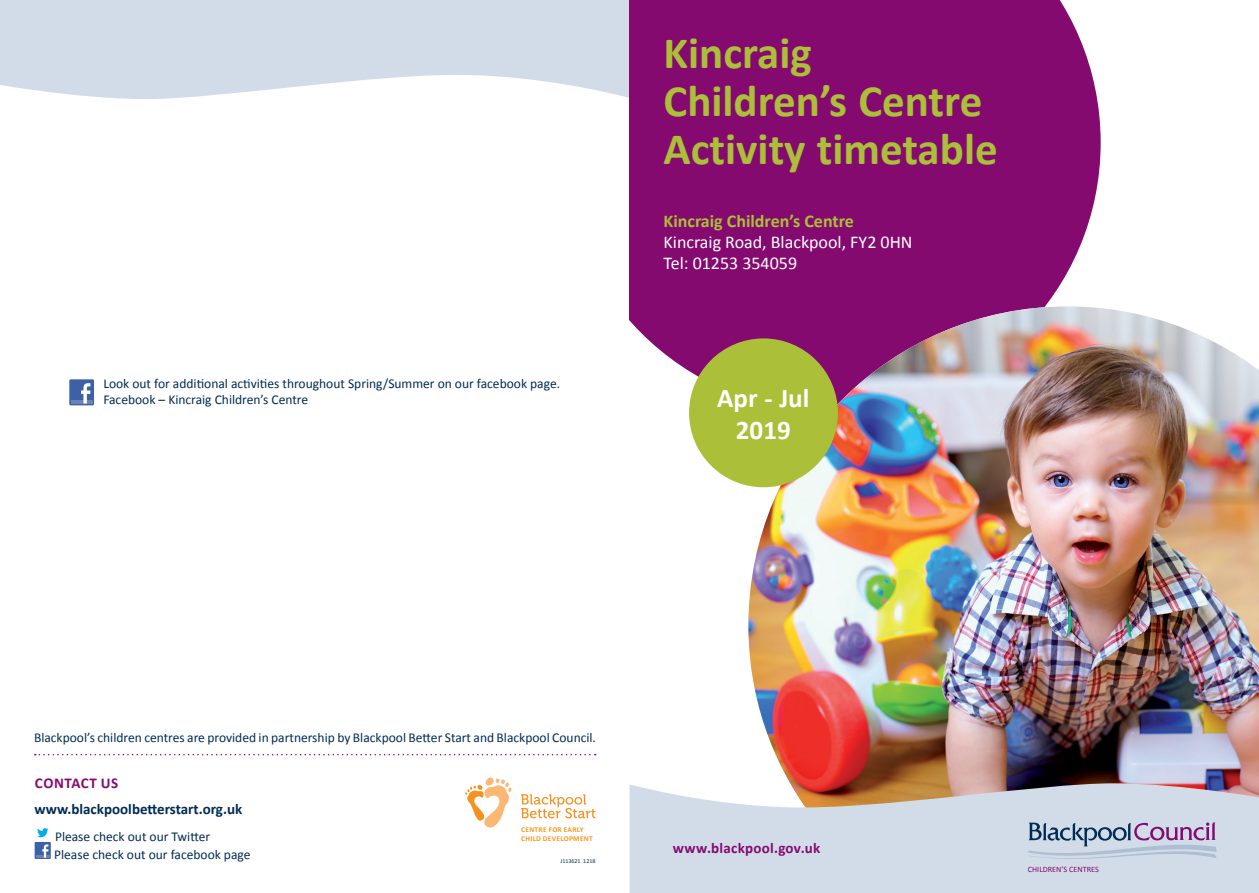
<style>
.page{position:relative;width:1259px;height:893px;background:#fff}
.page>*{position:absolute;margin:0;border:0;box-sizing:border-box;transform-origin:0 0}
.t1{font:700 45px/48px "Calibri";color:#abbf38}
.t2{font:700 27px/32.4px "Calibri";color:#fff;text-align:center}
.t3{font:18px/21px "Calibri";color:#fff}
.t4{font:700 18px "Calibri";color:#abbf38}
.t5{font:700 15px "Calibri";color:#002c55}
.t6{font:700 15px "Calibri";letter-spacing:.02em;color:#850a70}
.t7{font:700 15px "Calibri";letter-spacing:.04em;color:#850a70}
.t8{font:13.5px/18px "Calibri";color:#002c55}
.t9{font:8.25px "Calibri";color:#850a70}
.t10{font:700 7.5px/9px "Calibri";letter-spacing:.04em;color:#f7971d}
.t11{font:6px "Calibri";color:#002c55}
</style>
<div class="page">
<svg style="left:0;top:0;width:629px;height:99px;background:#d7e0ea"></svg>
<div style="left:629px;top:0;width:471px;height:404px;background:#850a70"></div>
<img style="left:748px;top:306px;width:511px;height:477px">
<svg style="left:629px;top:783px;width:630px;height:110px;background:#d1d4dc"></svg>
<svg style="left:1027px;top:822px;width:189px;height:42px;background:#b7bdd2"></svg>
<div style="left:689px;top:338px;width:149px;height:149px;background:#abbf38;border-radius:50%"></div>
<svg style="left:35px;top:754px;width:561px;height:1px"></svg>
<svg style="left:37px;top:828px;width:11px;height:9px"></svg>
<div style="left:35px;top:842px;width:16px;height:17px;background:#3e60a4"></div>
<hr style="left:36px;top:855px;width:14px;height:3px;background:#6a82b5">
<svg style="left:42px;top:844px;width:6px;height:14px"></svg>
<svg style="left:465px;top:777px;width:47px;height:50px"></svg>
<svg style="left:521px;top:794px;width:74px;height:24px"></svg>
<div style="left:69px;top:379px;width:25px;height:26px;background:#3e60a4"></div>
<hr style="left:71px;top:400px;width:21px;height:3px;background:#6a82b5">
<svg style="left:81px;top:383px;width:9px;height:20px"></svg>
<p class="t8" style="left:103px;top:375px;width:458px;line-height:16.5px">Look out for additional activities throughout Spring/Summer on our facebook page.<br>Facebook – Kincraig Children’s Centre</p>
<h1 class="t1" style="left:663px;top:29px;width:336px">Kincraig<br>Children’s Centre<br>Activity timetable</h1>
<h3 class="t4" style="left:663px;top:210px;width:192px">Kincraig Children’s Centre</h3>
<h3 class="t3" style="left:663px;top:232px;width:250px">Kincraig Road, Blackpool, FY2 0HN<br>Tel: 01253 354059</h3>
<h2 class="t2" style="left:717px;top:382px;width:94px">Apr - Jul<br>2019</h2>
<p class="t8" style="left:34px;top:728px;width:563px">Blackpool’s children centres are provided in partnership by Blackpool Better Start and Blackpool Council.</p>
<p class="t7" style="left:35px;top:773px;width:85px">CONTACT US</p>
<p class="t5" style="left:35px;top:800px;width:209px">www.blackpoolbetterstart.org.uk</p>
<p class="t8" style="left:54px;top:827px;width:198px">Please check out our Twitter<br>Please check out our facebook page</p>
<p class="t10" style="left:521px;top:825px;width:73px">CENTRE FOR EARLY<br>CHILD DEVELOPMENT</p>
<p class="t11" style="left:560px;top:858px;width:37px">J113621 1218</p>
<p class="t6" style="left:672px;top:838px;width:149px">www.blackpool.gov.uk</p>
<p class="t9" style="left:1027px;top:864px;width:73px">CHILDREN’S CENTRES</p>
</div>
